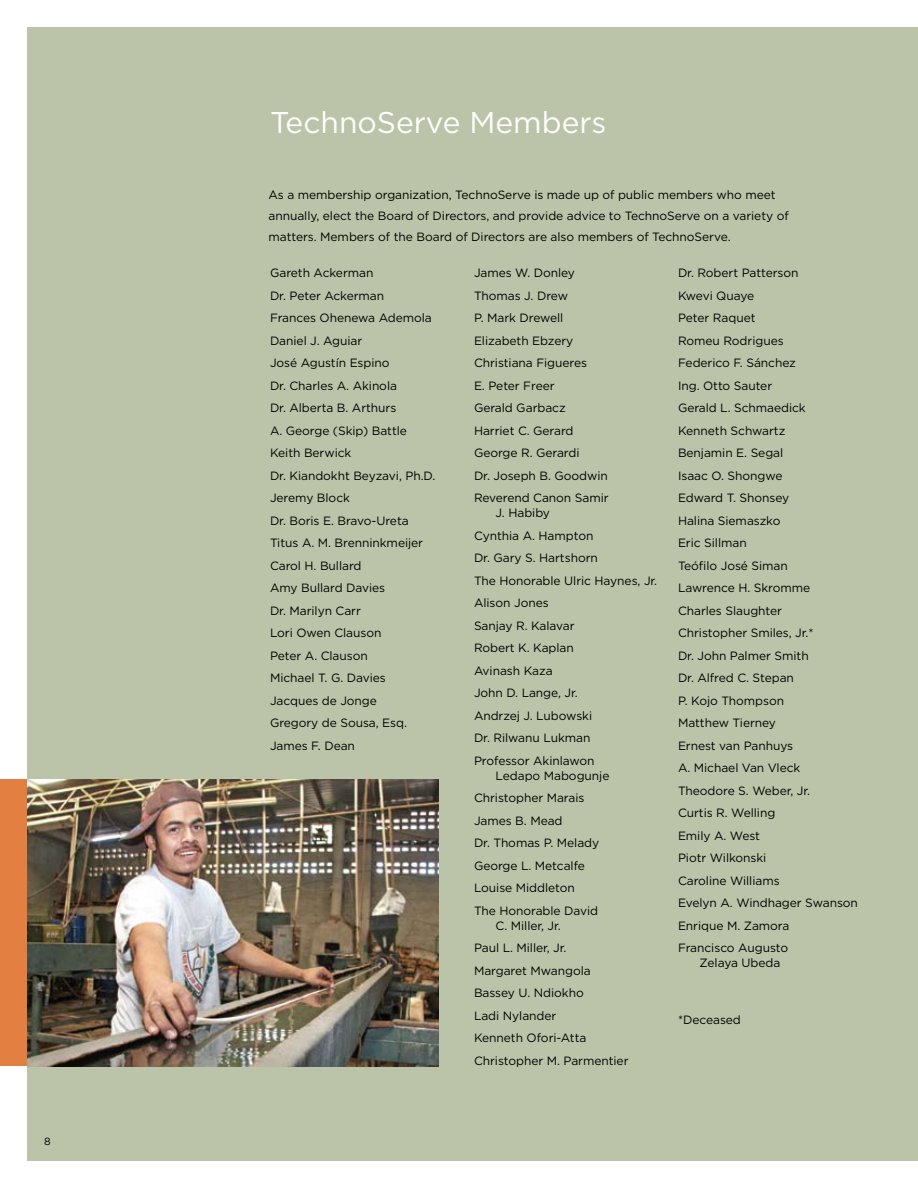
<style>
.page{position:relative;width:918px;height:1188px;background:#fff}
.page>*{position:absolute;margin:0;border:0;box-sizing:border-box;transform-origin:0 0}
.t1{font:30px "Gotham";color:#fff}
.t2{font:12px/22.5px "Gotham";letter-spacing:-.005em;color:#000}
.t3{font:10.5px "Gotham";color:#000}
</style>
<div class="page">
<div style="left:27px;top:27px;width:891px;height:1134px;background:#bbc4a8"></div>
<img style="left:27px;top:780px;width:412px;height:286px">
<div style="left:0;top:780px;width:27px;height:286px;background:#e38041"></div>
<p class="t3" style="left:44px;top:1136px;width:8px">8</p>
<h1 class="t1" style="left:270px;top:106px;width:338px">TechnoServe Members</h1>
<p class="t2" style="left:268px;top:184px;width:522px;line-height:21px">As a membership organization, TechnoServe is made up of public members who meet annually, elect the Board of Directors, and provide advice to TechnoServe on a variety of matters. Members of the Board of Directors are also members of TechnoServe.</p>
<p class="t2" style="left:270px;top:261px;width:167px">Gareth Ackerman<br>Dr. Peter Ackerman<br>Frances Ohenewa Ademola<br>Daniel J. Aguiar<br>José Agustín Espino<br>Dr. Charles A. Akinola<br>Dr. Alberta B. Arthurs<br>A. George (Skip) Battle<br>Keith Berwick<br>Dr. Kiandokht Beyzavi, Ph.D.<br>Jeremy Block<br>Dr. Boris E. Bravo-Ureta<br>Titus A. M. Brenninkmeijer<br>Carol H. Bullard<br>Amy Bullard Davies<br>Dr. Marilyn Carr<br>Lori Owen Clauson<br>Peter A. Clauson<br>Michael T. G. Davies<br>Jacques de Jonge<br>Gregory de Sousa, Esq.<br>James F. Dean</p>
<p class="t2" style="left:474px;top:261px;width:136px">James W. Donley<br>Thomas J. Drew<br>P. Mark Drewell<br>Elizabeth Ebzery<br>Christiana Figueres<br>E. Peter Freer<br>Gerald Garbacz<br>Harriet C. Gerard<br>George R. Gerardi<br>Dr. Joseph B. Goodwin<br>Reverend Canon Samir</p>
<p class="t2" style="left:474px;top:501px;width:185px;text-indent:22px">J. Habiby<br>Cynthia A. Hampton<br>Dr. Gary S. Hartshorn<br>The Honorable Ulric Haynes, Jr.<br>Alison Jones<br>Sanjay R. Kalavar<br>Robert K. Kaplan<br>Avinash Kaza<br>John D. Lange, Jr.<br>Andrzej J. Lubowski<br>Dr. Rilwanu Lukman<br>Professor Akinlawon</p>
<p class="t2" style="left:474px;top:764px;width:137px;text-indent:22px">Ledapo Mabogunje<br>Christopher Marais<br>James B. Mead<br>Dr. Thomas P. Melady<br>George L. Metcalfe<br>Louise Middleton<br>The Honorable David</p>
<p class="t2" style="left:474px;top:914px;width:156px;text-indent:22px">C. Miller, Jr.<br>Paul L. Miller, Jr.<br>Margaret Mwangola<br>Bassey U. Ndiokho<br>Ladi Nylander<br>Kenneth Ofori-Atta<br>Christopher M. Parmentier</p>
<p class="t2" style="left:678px;top:261px;width:182px">Dr. Robert Patterson<br>Kwevi Quaye<br>Peter Raquet<br>Romeu Rodrigues<br>Federico F. Sánchez<br>Ing. Otto Sauter<br>Gerald L. Schmaedick<br>Kenneth Schwartz<br>Benjamin E. Segal<br>Isaac O. Shongwe<br>Edward T. Shonsey<br>Halina Siemaszko<br>Eric Sillman<br>Teófilo José Siman<br>Lawrence H. Skromme<br>Charles Slaughter<br>Christopher Smiles, Jr.*<br>Dr. John Palmer Smith<br>Dr. Alfred C. Stepan<br>P. Kojo Thompson<br>Matthew Tierney<br>Ernest van Panhuys<br>A. Michael Van Vleck<br>Theodore S. Weber, Jr.<br>Curtis R. Welling<br>Emily A. West<br>Piotr Wilkonski<br>Caroline Williams<br>Evelyn A. Windhager Swanson<br>Enrique M. Zamora<br>Francisco Augusto</p>
<p class="t2" style="left:700px;top:951px;width:82px">Zelaya Ubeda</p>
<p class="t2" style="left:678px;top:1008px;width:64px">*Deceased</p>
</div>
